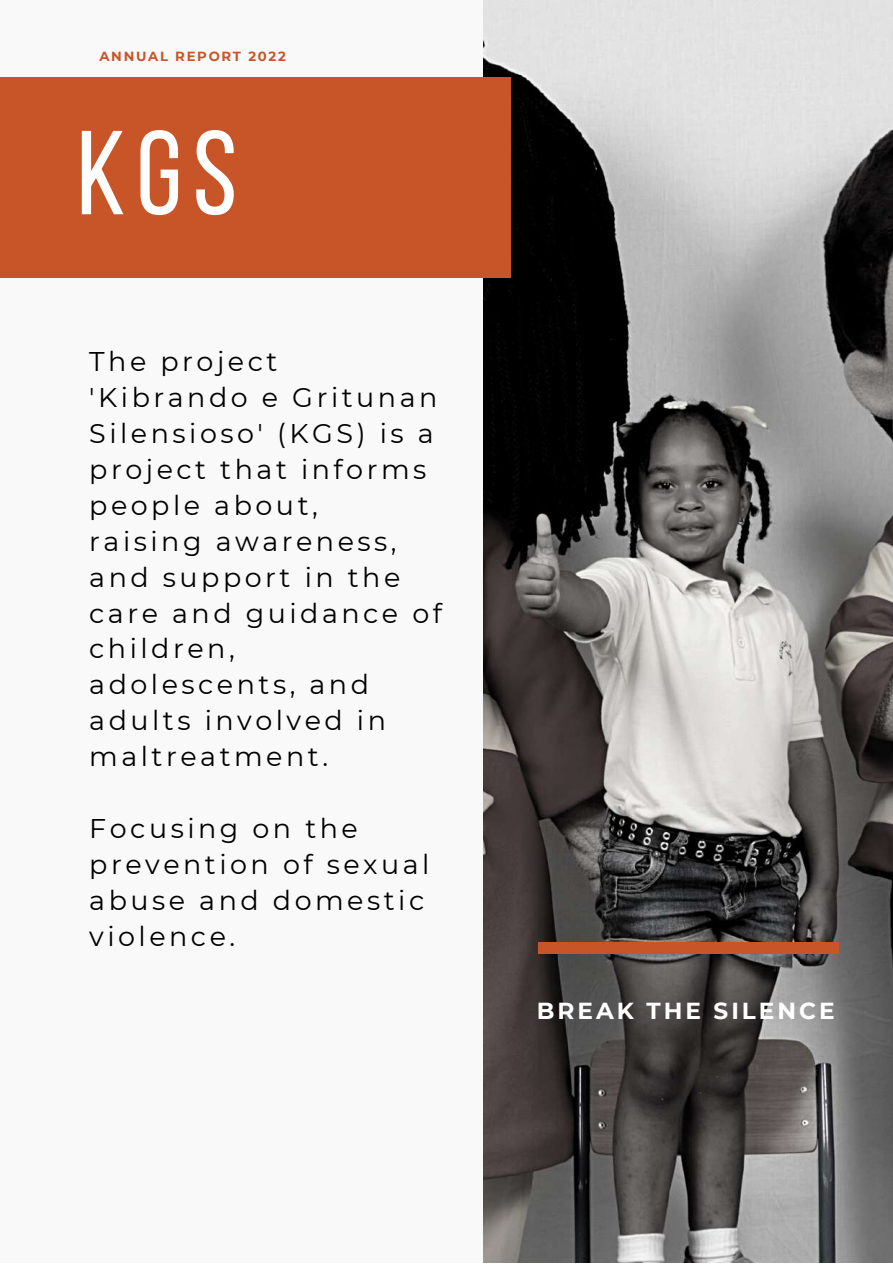
<style>
.page{position:relative;width:893px;height:1264px;background:#fff}
.page>*{position:absolute;margin:0;border:0;box-sizing:border-box;transform-origin:0 0}
.t1{font:119.1px "Bebas Neue";color:#fff}
.t2{font:27px/36px "Montserrat";letter-spacing:.13em;color:#000}
.t3{font:700 23.1px "Montserrat";letter-spacing:.13em;color:#fff}
.t4{font:700 13.2px "Montserrat";letter-spacing:.13em;color:#c75528}
</style>
<div class="page">
<div style="left:0;top:0;width:892px;height:1262px;background:#f9f9f9"></div>
<img style="left:483px;top:0;width:409px;height:1262px">
<div style="left:0;top:78px;width:510px;height:200px;background:#c75528"></div>
<div style="left:538px;top:942px;width:300px;height:11px;background:#c75528"></div>
<p class="t4" style="left:99px;top:48px;width:188px">ANNUAL REPORT 2022</p>
<h1 class="t1" style="left:77px;top:125px;width:161px">kgs</h1>
<p class="t2" style="left:89px;top:343px;width:354px">The project 'Kibrando e Gritunan<br>Silensioso' (KGS) is a project that informs people about,<br>raising awareness, and support in the care and guidance of children, adolescents, and adults involved in maltreatment.</p>
<p class="t2" style="left:89px;top:810px;width:342px">Focusing on the prevention of sexual abuse and domestic violence.</p>
<p class="t3" style="left:536px;top:996px;width:299px">BREAK THE SILENCE</p>
</div>
